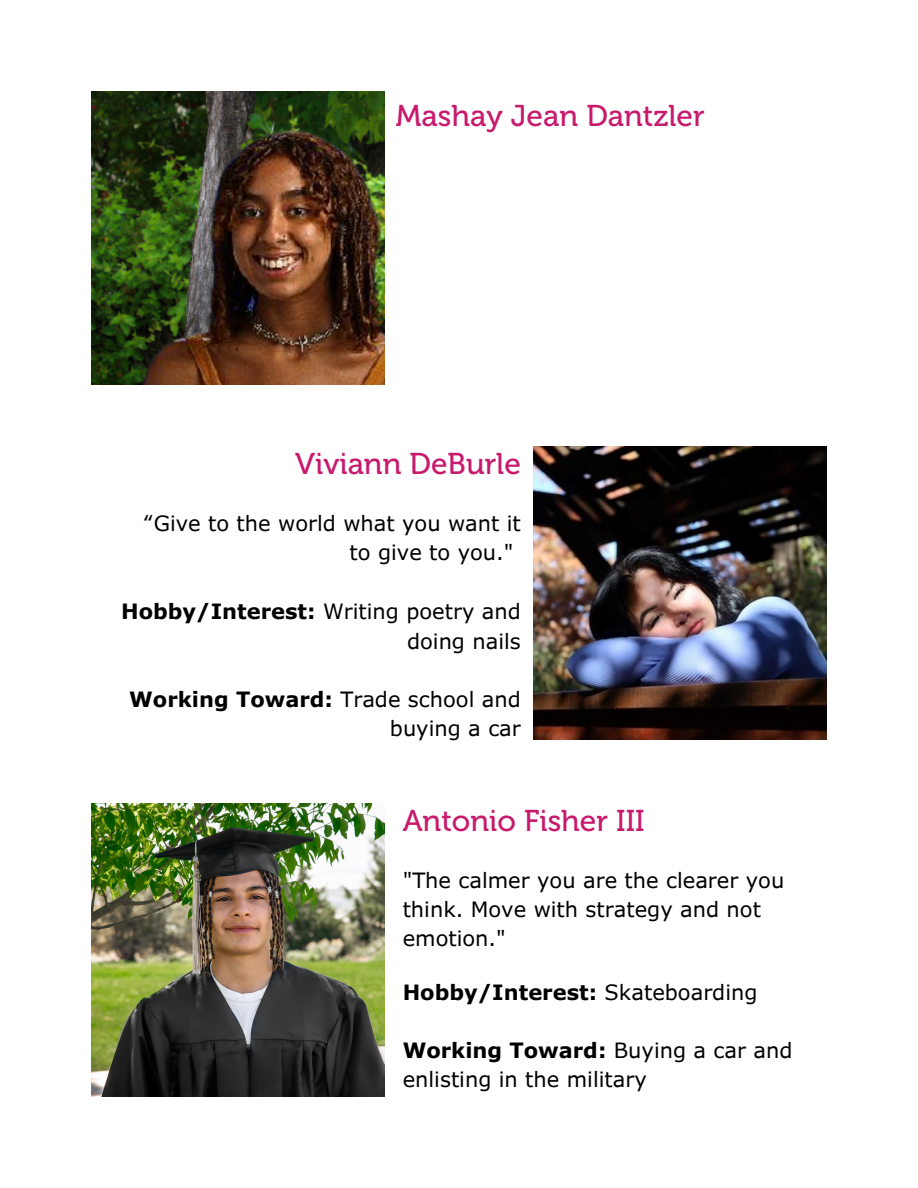
<style>
.page{position:relative;width:918px;height:1188px;background:#fff}
.page>*{position:absolute;margin:0;border:0;box-sizing:border-box;transform-origin:0 0}
.t1{font:30px "Museo 500";color:#c81a6d}
.t2{font:21px/29.2px "Verdana Pro";color:#000}
.t3{font:700 21px "Verdana Pro";color:#000}
.s1{font-weight:700}
.s2{font-weight:400}
</style>
<div class="page">
<img style="left:92px;top:92px;width:292px;height:292px">
<img style="left:534px;top:447px;width:292px;height:292px">
<img style="left:92px;top:804px;width:292px;height:292px">
<p class="t1" style="left:396px;top:98px;width:310px">Mashay Jean Dantzler</p>
<p class="t1" style="left:295px;top:446px;width:227px">Viviann DeBurle</p>
<p class="t2" style="left:350px;top:508px;width:173px;text-indent:-207px">“Give to the world what you want it to give to you."</p>
<p class="t2" style="left:121px;top:596px;width:401px;text-align:right"><span class="s1">Hobby/Interest:</span> Writing poetry and doing nails</p>
<p class="t2" style="left:129px;top:684px;width:393px;text-align:right"><span class="s1">Working Toward:</span> Trade school and buying a car</p>
<p class="t1" style="left:403px;top:803px;width:244px">Antonio Fisher III</p>
<p class="t2" style="left:403px;top:865px;width:383px">"The calmer you are the clearer you think. Move with strategy and not emotion."</p>
<p class="t3" style="left:403px;top:979px;width:356px">Hobby/Interest: <span class="s2">Skateboarding</span></p>
<p class="t2" style="left:403px;top:1035px;width:391px"><span class="s1">Working Toward:</span> Buying a car and enlisting in the military</p>
</div>
